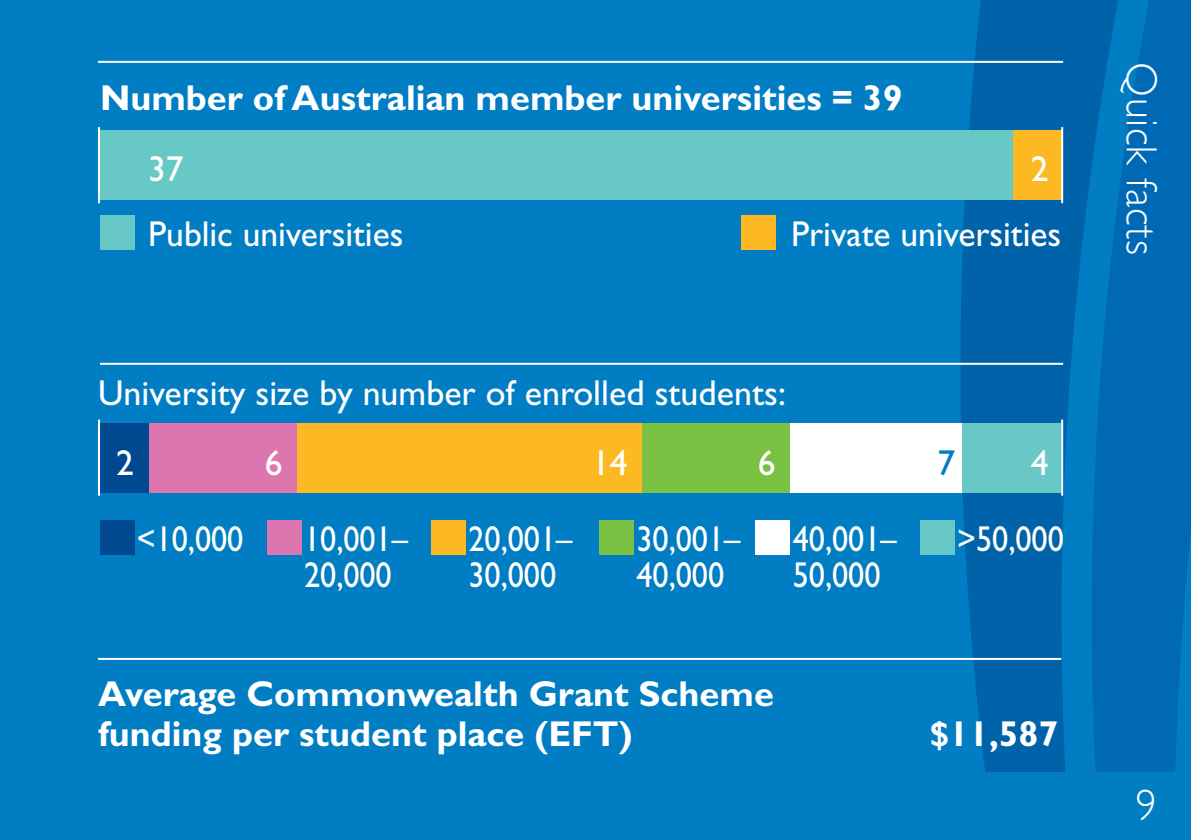
<style>
.page{position:relative;width:1191px;height:840px;background:#fff}
.page>*{position:absolute;margin:0;border:0;box-sizing:border-box;transform-origin:0 0}
.t1{font:300 44px "Gill Sans Std";letter-spacing:.02em;color:#fff;scale:.96 1}
.t2{font:700 36px/40px "Gill Sans Std";color:#fff}
.t3{font:36px "Gill Sans Std";color:#fff}
.t4{font:36px/36px "Gill Sans Std";color:#fff;scale:.9 1}
.t5{font:36px "Gill Sans Std";color:#007dc3}
</style>
<div class="page">
<div style="left:0;top:0;width:1191px;height:839px;background:#007dc3"></div>
<div style="left:1146px;top:0;width:45px;height:771px;background:#0069b5"></div>
<svg style="left:950px;top:0;width:196px;height:771px;fill:#0062a9"></svg>
<hr style="left:98px;top:127px;width:2px;height:76px;background:#fff">
<div style="left:100px;top:130px;width:913px;height:70px;background:#68c8c6"></div>
<div style="left:1013px;top:130px;width:50px;height:70px;background:#fdb924"></div>
<div style="left:741px;top:216px;width:34px;height:34px;background:#fdb924"></div>
<div style="left:100px;top:216px;width:34px;height:34px;background:#68c8c6"></div>
<hr style="left:1061px;top:127px;width:2px;height:76px;background:#fff">
<div style="left:100px;top:423px;width:49px;height:69px;background:#004990"></div>
<div style="left:149px;top:423px;width:148px;height:69px;background:#dd75ae"></div>
<div style="left:297px;top:423px;width:345px;height:69px;background:#fdb924"></div>
<div style="left:642px;top:423px;width:148px;height:69px;background:#7ac143"></div>
<div style="left:790px;top:423px;width:172px;height:69px;background:#fff"></div>
<div style="left:962px;top:423px;width:99px;height:69px;background:#68c8c6"></div>
<div style="left:100px;top:520px;width:34px;height:34px;background:#004990"></div>
<div style="left:267px;top:520px;width:34px;height:34px;background:#dd75ae"></div>
<div style="left:431px;top:520px;width:35px;height:34px;background:#fdb924"></div>
<div style="left:599px;top:520px;width:34px;height:34px;background:#7ac143"></div>
<div style="left:756px;top:520px;width:34px;height:34px;background:#fff"></div>
<div style="left:920px;top:520px;width:34px;height:34px;background:#68c8c6"></div>
<hr style="left:98px;top:419px;width:2px;height:76px;background:#fff">
<hr style="left:1061px;top:419px;width:2px;height:76px;background:#fff">
<hr style="left:100px;top:362px;width:963px;height:2px;background:#fff">
<hr style="left:98px;top:657px;width:963px;height:2px;background:#fff">
<hr style="left:98px;top:61px;width:965px;height:2px;background:#fff">
<p class="t2" style="left:100px;top:77px;width:804px">Number of Australian member universities = 39</p>
<p class="t3" style="left:148px;top:148px;width:37px">37</p>
<p class="t3" style="left:1031px;top:148px;width:19px">2</p>
<p class="t3" style="left:148px;top:213px;width:257px">Public universities</p>
<p class="t3" style="left:791px;top:213px;width:271px">Private universities</p>
<p class="t3" style="left:98px;top:372px;width:689px">University size by number of enrolled students:</p>
<p class="t3" style="left:116px;top:442px;width:19px">2</p>
<p class="t3" style="left:265px;top:442px;width:19px">6</p>
<p class="t3" style="left:592px;top:442px;width:37px">14</p>
<p class="t3" style="left:758px;top:442px;width:19px">6</p>
<p class="t5" style="left:937px;top:442px;width:19px">7</p>
<p class="t3" style="left:1031px;top:442px;width:19px">4</p>
<p class="t4" style="left:137px;top:521px;width:120px">&lt;10,000</p>
<p class="t4" style="left:304px;top:521px;width:117px">10,001–<br>20,000</p>
<p class="t4" style="left:468px;top:521px;width:117px">20,001–<br>30,000</p>
<p class="t4" style="left:636px;top:521px;width:117px">30,001–<br>40,000</p>
<p class="t4" style="left:792px;top:521px;width:117px">40,001–<br>50,000</p>
<p class="t4" style="left:957px;top:521px;width:120px">&gt;50,000</p>
<p class="t2" style="left:98px;top:673px;width:677px">Average Commonwealth Grant Scheme funding per student place (EFT)</p>
<p class="t2" style="left:929px;top:713px;width:130px">$11,587</p>
<p class="t1" style="left:1166px;top:62px;width:202px;rotate:90deg">Quick facts</p>
<p class="t1" style="left:1135px;top:780px;width:23px">9</p>
</div>
